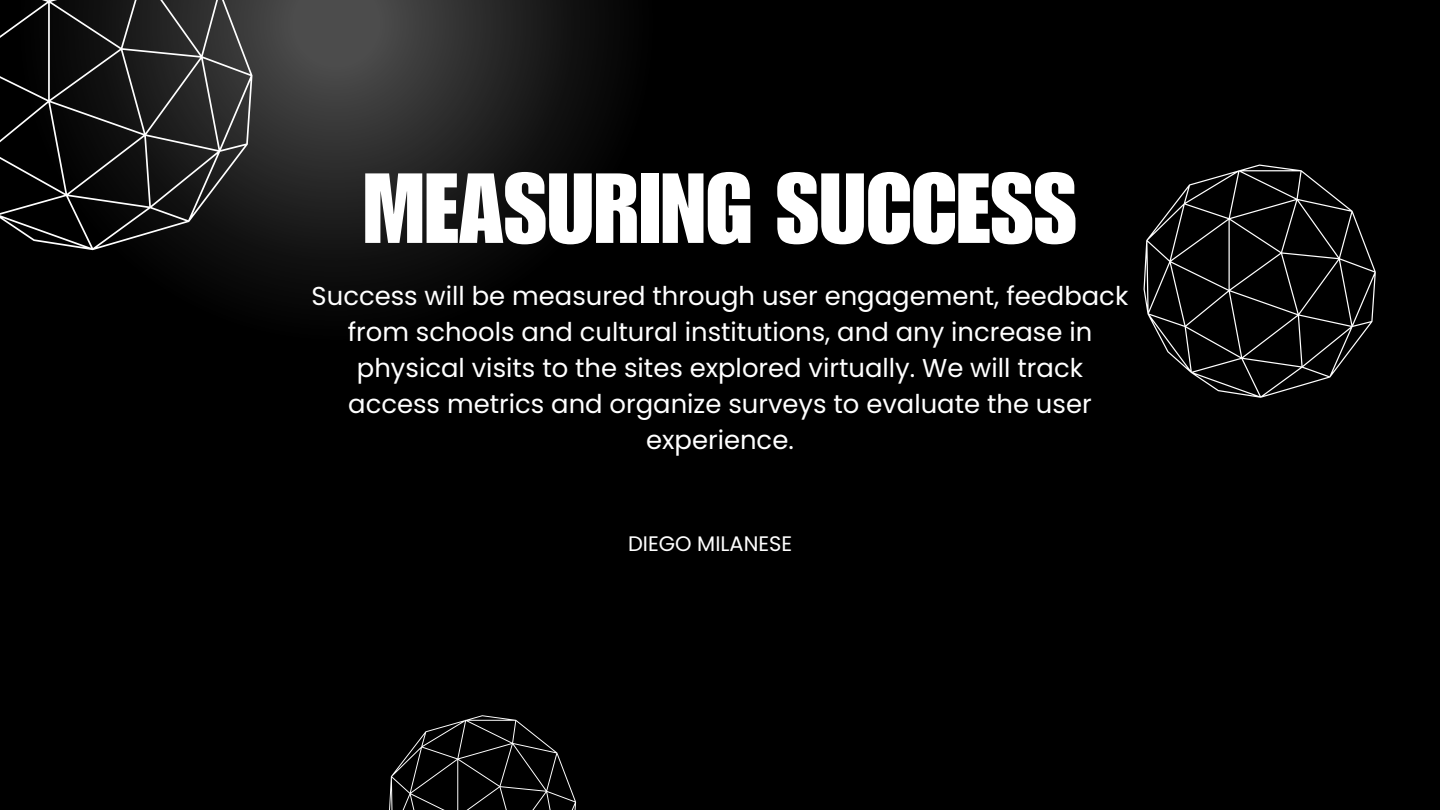
<style>
.page{position:relative;width:1440px;height:810px;background:#000}
.page>*{position:absolute;margin:0;border:0;box-sizing:border-box;transform-origin:0 0}
.t1{font:97.3px "Impact LT Std";color:#fff}
.t2{font:25.9px/36px "Poppins";color:#fff;text-align:center}
.t3{font:21px "Poppins";color:#fff}
</style>
<div class="page">
<svg style="left:92px;top:0;width:513px;height:292px"></svg>
<svg style="left:1144px;top:165px;width:232px;height:233px"></svg>
<svg style="left:0;top:0;width:253px;height:250px"></svg>
<svg style="left:389px;top:715px;width:187px;height:95px"></svg>
<p class="t1" style="left:363px;top:173px;width:715px">MEASURING SUCCESS</p>
<p class="t2" style="left:312px;top:278px;width:818px">Success will be measured through user engagement, feedback from schools and cultural institutions, and any increase in physical visits to the sites explored virtually. We will track access metrics and organize surveys to evaluate the user experience.</p>
<h1 class="t3" style="left:628px;top:529px;width:166px">DIEGO MILANESE</h1>
</div>
